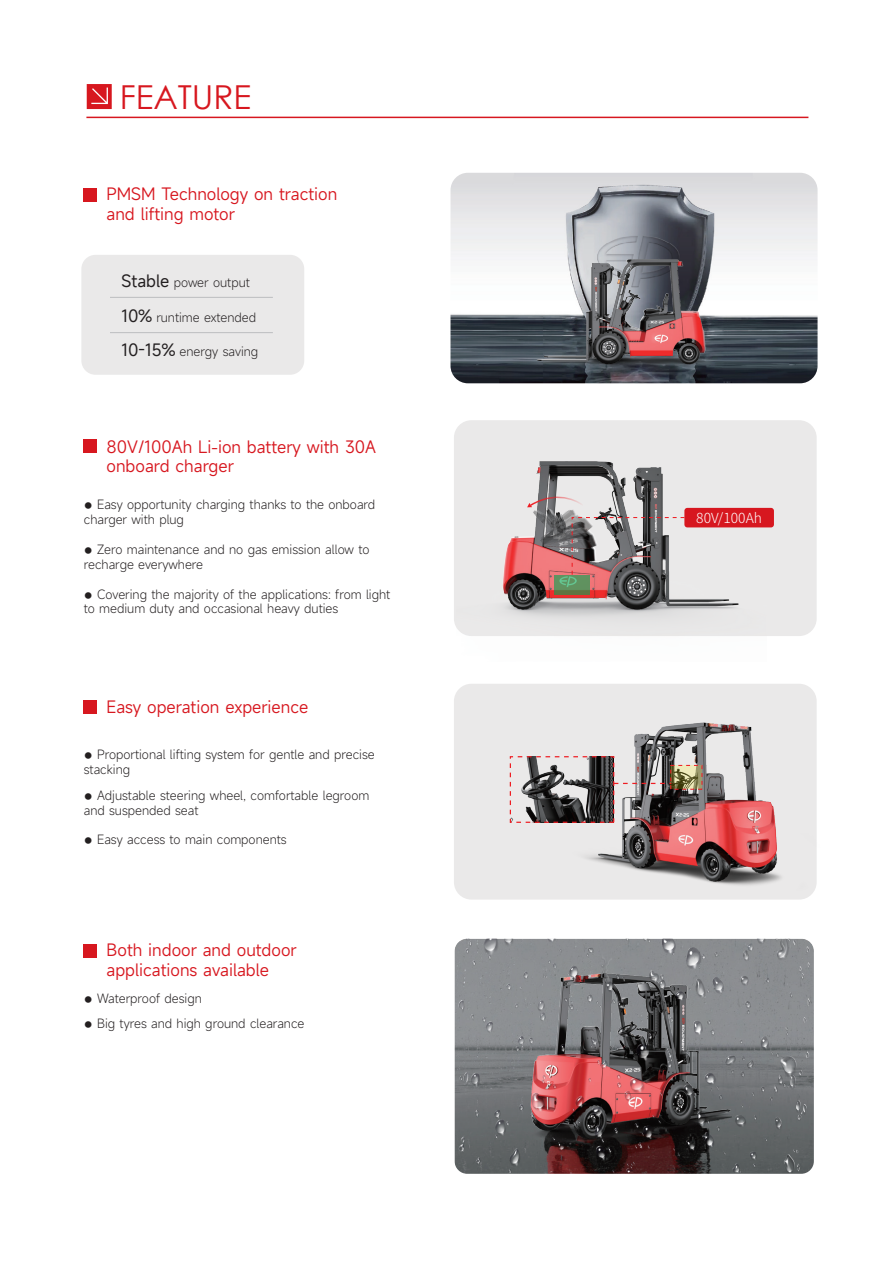
<style>
.page{position:relative;width:893px;height:1263px;background:#fff}
.page>*{position:absolute;margin:0;border:0;box-sizing:border-box;transform-origin:0 0}
.t1{font:33px "Century Gothic";color:#d7171f}
.t2{font:16.5px/19.8px "Mi Sans";color:#d7171f}
.t3{font:300 13.95px "Source Han Sans CN";color:#fff}
.t4{font:300 12.45px/14.9px "Mi Sans";color:#231f20}
.s1{font-weight:400;font-size:16.5px}
.s2{font-size:9px}
</style>
<div class="page">
<div style="left:83px;top:188px;width:14px;height:13px;background:#d7171f"></div>
<hr style="left:86px;top:117px;width:722px;height:1px;background:#d7171f">
<svg style="left:87px;top:84px;width:25px;height:25px"></svg>
<div style="left:83px;top:439px;width:14px;height:14px;background:#d7171f"></div>
<div style="left:83px;top:700px;width:14px;height:13px;background:#d7171f"></div>
<div style="left:83px;top:944px;width:14px;height:14px;background:#d7171f"></div>
<div style="left:454px;top:420px;width:363px;height:216px;background:#eae9e9;border-radius:17px"></div>
<div style="left:454px;top:684px;width:363px;height:215px;background:#eae9e9;border-radius:17px"></div>
<div style="left:510px;top:756px;width:104px;height:67px;border:1px dashed #ee1d23"></div>
<img style="left:520px;top:692px;width:297px;height:208px">
<svg style="left:672px;top:767px;width:28px;height:21px"></svg>
<div style="left:670px;top:765px;width:32px;height:25px;border:1px dashed #ee1d23"></div>
<svg style="left:614px;top:783px;width:57px;height:1px"></svg>
<img style="left:455px;top:938px;width:358px;height:234px">
<div style="left:684px;top:508px;width:90px;height:19px;background:#d7171f;border-radius:3px"></div>
<img style="left:450px;top:173px;width:367px;height:210px">
<img style="left:510px;top:206px;width:303px;height:178px">
<div style="left:81px;top:255px;width:223px;height:120px;background:#eae9e9;border-radius:14px"></div>
<hr style="left:110px;top:297px;width:163px;height:1px;background:#bcbdc0">
<hr style="left:110px;top:332px;width:163px;height:1px;background:#bcbdc0">
<img style="left:503px;top:461px;width:263px;height:157px">
<svg style="left:554px;top:575px;width:35px;height:19px"></svg>
<img style="left:543px;top:508px;width:56px;height:41px">
<img style="left:532px;top:507px;width:63px;height:40px">
<svg style="left:527px;top:487px;width:57px;height:20px"></svg>
<svg style="left:571px;top:516px;width:115px;height:60px"></svg>
<h1 class="t1" style="left:120px;top:74px;width:133px">FEATURE</h1>
<h2 class="t2" style="left:107px;top:184px;width:232px">PMSM Technology on traction and lifting motor</h2>
<p class="t4" style="left:122px;top:275px;width:130px"><span class="s1">Stable</span> power output</p>
<p class="t4" style="left:122px;top:309px;width:136px"><span class="s1">10%</span> runtime extended</p>
<p class="t4" style="left:122px;top:344px;width:138px"><span class="s1">10-15%</span> energy saving</p>
<h2 class="t2" style="left:107px;top:436px;width:271px">80V/100Ah Li-ion battery with 30A onboard charger</h2>
<p class="t4" style="left:84px;top:497px;width:293px"><span class="s2">●</span> Easy opportunity charging thanks to the onboard charger with plug</p>
<p class="t4" style="left:84px;top:542px;width:287px"><span class="s2">●</span> Zero maintenance and no gas emission allow to recharge everywhere</p>
<p class="t4" style="left:84px;top:586px;width:308px"><span class="s2">●</span> Covering the majority of the applications: from light to medium duty and occasional heavy duties</p>
<h2 class="t2" style="left:107px;top:697px;width:203px">Easy operation experience</h2>
<p class="t4" style="left:84px;top:747px;width:292px"><span class="s2">●</span> Proportional lifting system for gentle and precise stacking</p>
<p class="t4" style="left:84px;top:787px;width:287px"><span class="s2">●</span> Adjustable steering wheel, comfortable legroom and suspended seat</p>
<p class="t4" style="left:84px;top:832px;width:204px"><span class="s2">●</span> Easy access to main components</p>
<h2 class="t2" style="left:107px;top:940px;width:192px">Both indoor and outdoor applications available</h2>
<p class="t4" style="left:84px;top:990px;width:120px"><span class="s2">●</span> Waterproof design</p>
<p class="t4" style="left:84px;top:1016px;width:222px"><span class="s2">●</span> Big tyres and high ground clearance</p>
<p class="t3" style="left:696px;top:510px;width:67px">80V/100Ah</p>
</div>
